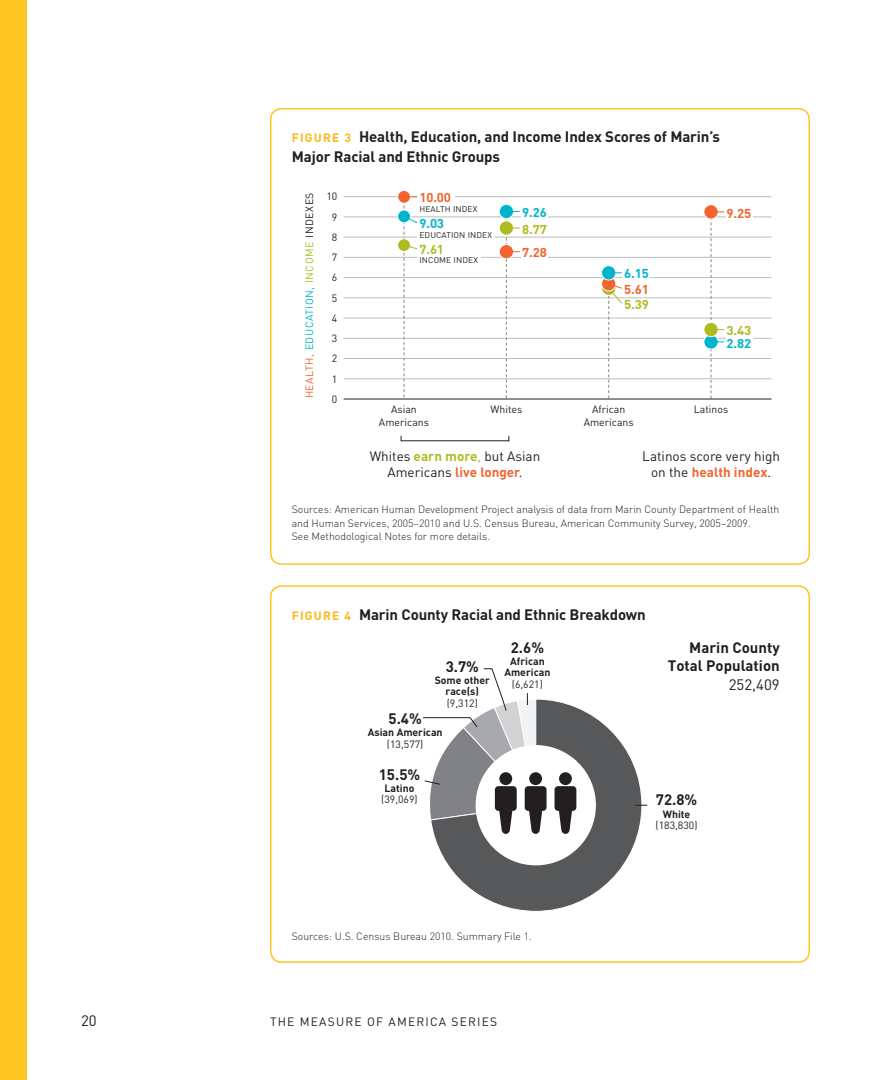
<style>
.page{position:relative;width:891px;height:1080px;background:#fff}
.page>*{position:absolute;margin:0;border:0;box-sizing:border-box;transform-origin:0 0}
.t1{font:700 15px/20.2px "DIN";letter-spacing:-.01em;color:#231f20}
.t2{font:15px "DIN";color:#231f20}
.t3{font:13.5px/16.2px "DIN";color:#231f20;text-align:center}
.t4{font:700 12.75px "DIN";letter-spacing:-.01em;color:#f26430}
.t5{font:700 12.75px "DIN";letter-spacing:-.01em;color:#aebc21}
.t6{font:700 12.75px "DIN";letter-spacing:-.01em;color:#00b5cb}
.t7{font:12px "DIN";letter-spacing:.1em;color:#231f20}
.t8{font:300 10.5px/13.5px "DIN";color:#231f20}
.t9{font:10.5px/12.6px "DIN";color:#231f20;text-align:center}
.t10{font:700 10.5px/11.2px "DIN";color:#231f20;text-align:center}
.t11{font:10.5px "DIN";letter-spacing:.05em;color:#00b5cb}
.t12{font:8.25px "DIN";letter-spacing:.01em;color:#231f20}
.s1{font-size:12px;color:#fcb814}
.s2{color:#f26430}
.s3{color:#aebc21}
.s4{color:#231f20}
.s5{font-weight:700;color:#aebc21}
.s6{font-weight:700;color:#f26430}
</style>
<div class="page">
<div style="left:0;top:0;width:27px;height:1080px;background:#fec422"></div>
<hr style="left:344px;top:379px;width:428px;height:1px;background:#bcbdc0">
<hr style="left:344px;top:358px;width:428px;height:1px;background:#bcbdc0">
<hr style="left:344px;top:318px;width:428px;height:1px;background:#bcbdc0">
<hr style="left:344px;top:298px;width:428px;height:1px;background:#bcbdc0">
<hr style="left:344px;top:237px;width:428px;height:1px;background:#bcbdc0">
<hr style="left:344px;top:257px;width:428px;height:1px;background:#bcbdc0">
<hr style="left:344px;top:277px;width:428px;height:1px;background:#bcbdc0">
<hr style="left:344px;top:338px;width:428px;height:1px;background:#bcbdc0">
<hr style="left:344px;top:217px;width:428px;height:1px;background:#bcbdc0">
<hr style="left:344px;top:196px;width:428px;height:1px;background:#bcbdc0">
<div style="left:398px;top:190px;width:12px;height:13px;background:#f26430;border-radius:50%"></div>
<div style="left:397px;top:190px;width:14px;height:14px;border:1px solid #fff;border-radius:50%"></div>
<div style="left:398px;top:210px;width:12px;height:13px;background:#00b5cb;border-radius:50%"></div>
<div style="left:397px;top:210px;width:14px;height:13px;border:1px solid #fff;border-radius:50%"></div>
<div style="left:398px;top:239px;width:12px;height:13px;background:#aebc21;border-radius:50%"></div>
<div style="left:397px;top:238px;width:14px;height:14px;border:1px solid #fff;border-radius:50%"></div>
<div style="left:417px;top:193px;width:37px;height:8px;background:#fff"></div>
<div style="left:417px;top:233px;width:78px;height:8px;background:#fff"></div>
<div style="left:417px;top:254px;width:63px;height:7px;background:#fff"></div>
<svg style="left:602px;top:281px;width:14px;height:14px"></svg>
<div style="left:601px;top:281px;width:15px;height:15px;border:1px solid #fff;border-radius:50%"></div>
<div style="left:726px;top:213px;width:27px;height:6px;background:#fff"></div>
<div style="left:726px;top:336px;width:27px;height:6px;background:#fff"></div>
<div style="left:522px;top:255px;width:26px;height:5px;background:#fff"></div>
<div style="left:704px;top:205px;width:14px;height:14px;background:#f26430;border-radius:50%"></div>
<div style="left:704px;top:204px;width:15px;height:15px;border:1px solid #fff;border-radius:50%"></div>
<div style="left:499px;top:245px;width:15px;height:14px;background:#f26430;border-radius:50%"></div>
<div style="left:499px;top:244px;width:15px;height:15px;border:1px solid #fff;border-radius:50%"></div>
<div style="left:499px;top:204px;width:15px;height:15px;background:#00b5cb;border-radius:50%"></div>
<div style="left:499px;top:204px;width:15px;height:15px;border:1px solid #fff;border-radius:50%"></div>
<div style="left:499px;top:221px;width:15px;height:14px;background:#aebc21;border-radius:50%"></div>
<div style="left:499px;top:221px;width:15px;height:15px;border:1px solid #fff;border-radius:50%"></div>
<svg style="left:506px;top:211px;width:14px;height:188px"></svg>
<div style="left:522px;top:211px;width:26px;height:7px;background:#fff"></div>
<hr style="left:344px;top:399px;width:428px;height:1px;background:#231f20">
<svg style="left:403px;top:195px;width:15px;height:204px"></svg>
<div style="left:602px;top:277px;width:14px;height:14px;background:#f26430;border-radius:50%"></div>
<div style="left:601px;top:276px;width:15px;height:15px;border:1px solid #fff;border-radius:50%"></div>
<div style="left:602px;top:266px;width:14px;height:14px;background:#00b5cb;border-radius:50%"></div>
<div style="left:601px;top:265px;width:15px;height:15px;border:1px solid #fff;border-radius:50%"></div>
<svg style="left:608px;top:211px;width:117px;height:188px"></svg>
<div style="left:270px;top:108px;width:540px;height:457px;border:2px solid #fec422;border-radius:11px"></div>
<svg style="left:434px;top:834px;width:204px;height:78px"></svg>
<div style="left:476px;top:745px;width:120px;height:120px;background:#fff;border-radius:50%"></div>
<svg style="left:423px;top:668px;width:225px;height:166px"></svg>
<div style="left:270px;top:585px;width:540px;height:378px;border:2px solid #fec422;border-radius:11px"></div>
<h1 class="t1" style="left:292px;top:126px;width:430px"><span class="s1">FIGURE 3</span> Health, Education, and Income Index Scores of Marin’s<br>Major Racial and Ethnic Groups</h1>
<p class="t11" style="left:303px;top:398px;width:207px;rotate:-90deg"><span class="s2">HEALTH,</span> EDUCATION, <span class="s3">INCOME</span> <span class="s4">INDEXES</span></p>
<p class="t9" style="left:326px;top:190px;width:12px">10</p>
<p class="t9" style="left:332px;top:210px;width:7px">9</p>
<p class="t9" style="left:332px;top:231px;width:7px">8</p>
<p class="t9" style="left:332px;top:251px;width:7px">7</p>
<p class="t9" style="left:332px;top:271px;width:7px">6</p>
<p class="t9" style="left:332px;top:291px;width:7px">5</p>
<p class="t9" style="left:332px;top:311px;width:7px">4</p>
<p class="t9" style="left:332px;top:332px;width:7px">3</p>
<p class="t9" style="left:332px;top:352px;width:7px">2</p>
<p class="t9" style="left:332px;top:372px;width:7px">1</p>
<p class="t9" style="left:332px;top:392px;width:7px">0</p>
<p class="t4" style="left:419px;top:190px;width:33px">10.00</p>
<p class="t12" style="left:419px;top:204px;width:60px">HEALTH INDEX</p>
<p class="t6" style="left:419px;top:215px;width:26px">9.03</p>
<p class="t12" style="left:419px;top:230px;width:74px">EDUCATION INDEX</p>
<p class="t5" style="left:419px;top:241px;width:26px">7.61</p>
<p class="t12" style="left:419px;top:255px;width:60px">INCOME INDEX</p>
<p class="t6" style="left:522px;top:204px;width:26px">9.26</p>
<p class="t5" style="left:522px;top:221px;width:26px">8.77</p>
<p class="t4" style="left:522px;top:244px;width:26px">7.28</p>
<p class="t6" style="left:624px;top:266px;width:26px">6.15</p>
<p class="t4" style="left:624px;top:281px;width:26px">5.61</p>
<p class="t5" style="left:624px;top:296px;width:26px">5.39</p>
<p class="t4" style="left:727px;top:205px;width:26px">9.25</p>
<p class="t5" style="left:727px;top:322px;width:26px">3.43</p>
<p class="t6" style="left:727px;top:335px;width:26px">2.82</p>
<p class="t9" style="left:490px;top:403px;width:33px">Whites</p>
<p class="t9" style="left:584px;top:403px;width:52px">African<br>Americans</p>
<p class="t9" style="left:391px;top:403px;width:27px">Asian</p>
<p class="t9" style="left:694px;top:403px;width:36px">Latinos</p>
<p class="t9" style="left:379px;top:415px;width:52px">Americans</p>
<p class="t3" style="left:370px;top:447px;width:172px">Whites <span class="s5">earn more</span><span class="s3">,</span> but Asian<br>Americans <span class="s6">live longer</span>.</p>
<p class="t3" style="left:642px;top:447px;width:139px">Latinos score very high on the <span class="s6">health index</span>.</p>
<p class="t8" style="left:292px;top:503px;width:489px">Sources: American Human Development Project analysis of data from Marin County Department of Health and Human Services, 2005–2010 and U.S. Census Bureau, American Community Survey, 2005–2009.<br>See Methodological Notes for more details.</p>
<h1 class="t1" style="left:292px;top:603px;width:356px"><span class="s1">FIGURE 4</span> Marin County Racial and Ethnic Breakdown</h1>
<h1 class="t1" style="left:446px;top:655px;width:35px">3.7%</h1>
<p class="t10" style="left:435px;top:674px;width:57px">Some other race(s)</p>
<p class="t9" style="left:447px;top:696px;width:32px">(9,312)</p>
<h1 class="t1" style="left:389px;top:708px;width:35px">5.4%</h1>
<p class="t10" style="left:368px;top:726px;width:76px">Asian American</p>
<p class="t9" style="left:387px;top:737px;width:38px">(13,577)</p>
<h1 class="t1" style="left:379px;top:763px;width:43px">15.5%</h1>
<p class="t10" style="left:385px;top:782px;width:31px">Latino</p>
<p class="t9" style="left:381px;top:793px;width:38px">(39,069)</p>
<h1 class="t1" style="left:511px;top:636px;width:35px">2.6%</h1>
<p class="t10" style="left:504px;top:655px;width:47px">African<br>American</p>
<p class="t9" style="left:512px;top:677px;width:32px">(6,621)</p>
<h1 class="t1" style="left:668px;top:638px;width:113px;line-height:18px;text-align:right">Marin County<br>Total Population</h1>
<h1 class="t2" style="left:729px;top:675px;width:52px">252,409</h1>
<h1 class="t1" style="left:656px;top:789px;width:43px">72.8%</h1>
<p class="t10" style="left:663px;top:808px;width:29px">White</p>
<p class="t9" style="left:656px;top:819px;width:43px">(183,830)</p>
<p class="t8" style="left:292px;top:929px;width:242px">Sources: U.S. Census Bureau 2010. Summary File 1.</p>
<h1 class="t2" style="left:81px;top:1011px;width:17px">20</h1>
<p class="t7" style="left:270px;top:1014px;width:229px">THE MEASURE OF AMERICA SERIES</p>
</div>
